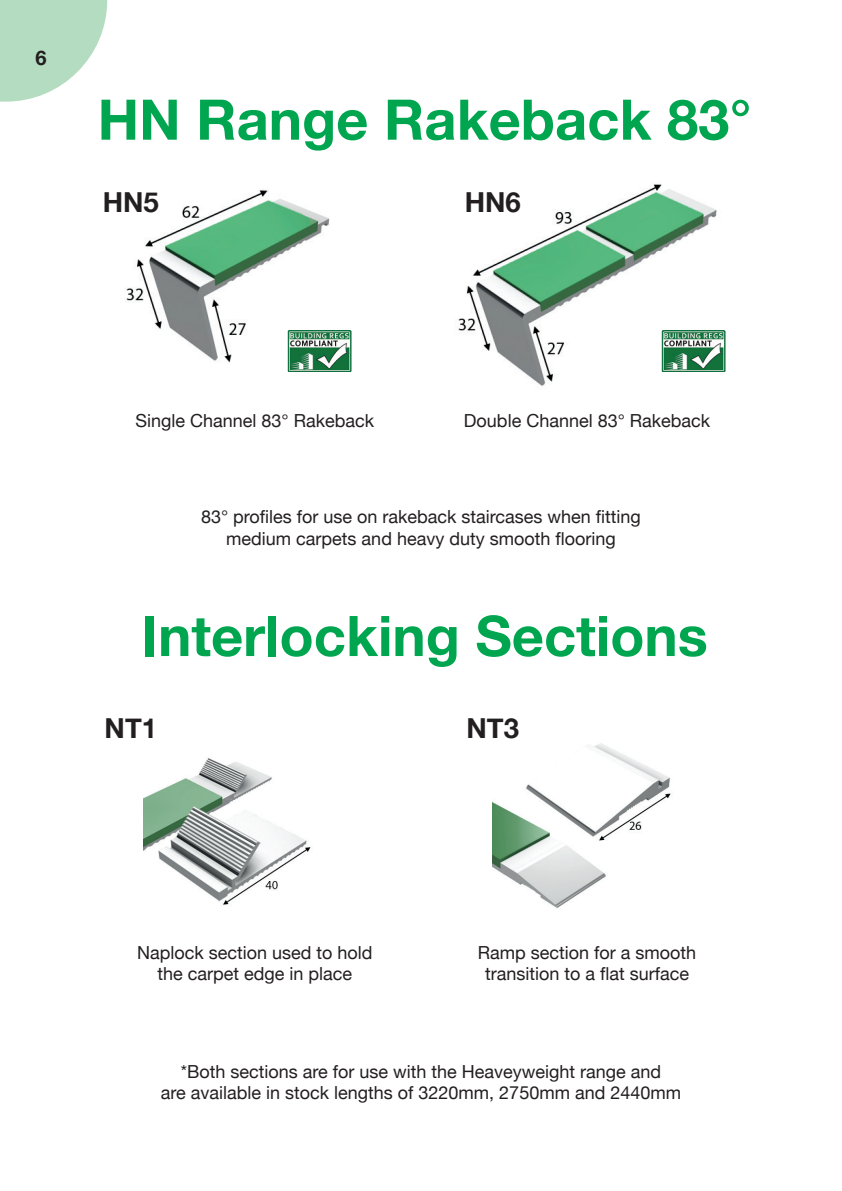
<style>
.page{position:relative;width:842px;height:1191px;background:#fff}
.page>*{position:absolute;margin:0;border:0;box-sizing:border-box;transform-origin:0 0}
.t1{font:700 56px "Helvetica Neue";color:#00a54f}
.t2{font:700 27.6px "Helvetica Neue";color:#231f20}
.t3{font:700 20px "Helvetica Neue";color:#231f20}
.t4{font:18px/21.6px "Helvetica Neue";color:#231f20;text-align:center}
</style>
<div class="page">
<img style="left:458px;top:184px;width:268px;height:202px">
<img style="left:126px;top:190px;width:226px;height:182px">
<svg style="left:0;top:0;width:107px;height:102px"></svg>
<img style="left:287px;top:331px;width:64px;height:40px">
<img style="left:661px;top:331px;width:65px;height:40px">
<img style="left:143px;top:758px;width:168px;height:147px">
<img style="left:493px;top:743px;width:178px;height:165px">
<p class="t3" style="left:35px;top:42px;width:13px">6</p>
<h1 class="t1" style="left:98px;top:76px;width:656px">HN Range Rakeback 83°</h1>
<h2 class="t2" style="left:103px;top:181px;width:58px">HN5</h2>
<h2 class="t2" style="left:465px;top:181px;width:58px">HN6</h2>
<p class="t4" style="left:136px;top:410px;width:240px">Single Channel 83° Rakeback</p>
<p class="t4" style="left:464px;top:410px;width:248px">Double Channel 83° Rakeback</p>
<p class="t4" style="left:201px;top:507px;width:441px">83° profiles for use on rakeback staircases when fitting medium carpets and heavy duty smooth flooring</p>
<h1 class="t1" style="left:142px;top:592px;width:568px">Interlocking Sections</h1>
<h2 class="t2" style="left:105px;top:706px;width:54px">NT1</h2>
<h2 class="t2" style="left:466px;top:706px;width:54px">NT3</h2>
<p class="t4" style="left:137px;top:942px;width:237px">Naplock section used to hold the carpet edge in place</p>
<p class="t4" style="left:478px;top:942px;width:220px">Ramp section for a smooth transition to a flat surface</p>
<p class="t4" style="left:161px;top:1061px;width:522px">*Both sections are for use with the Heaveyweight range and<br>are available in stock lengths of 3220mm, 2750mm and 2440mm</p>
</div>
